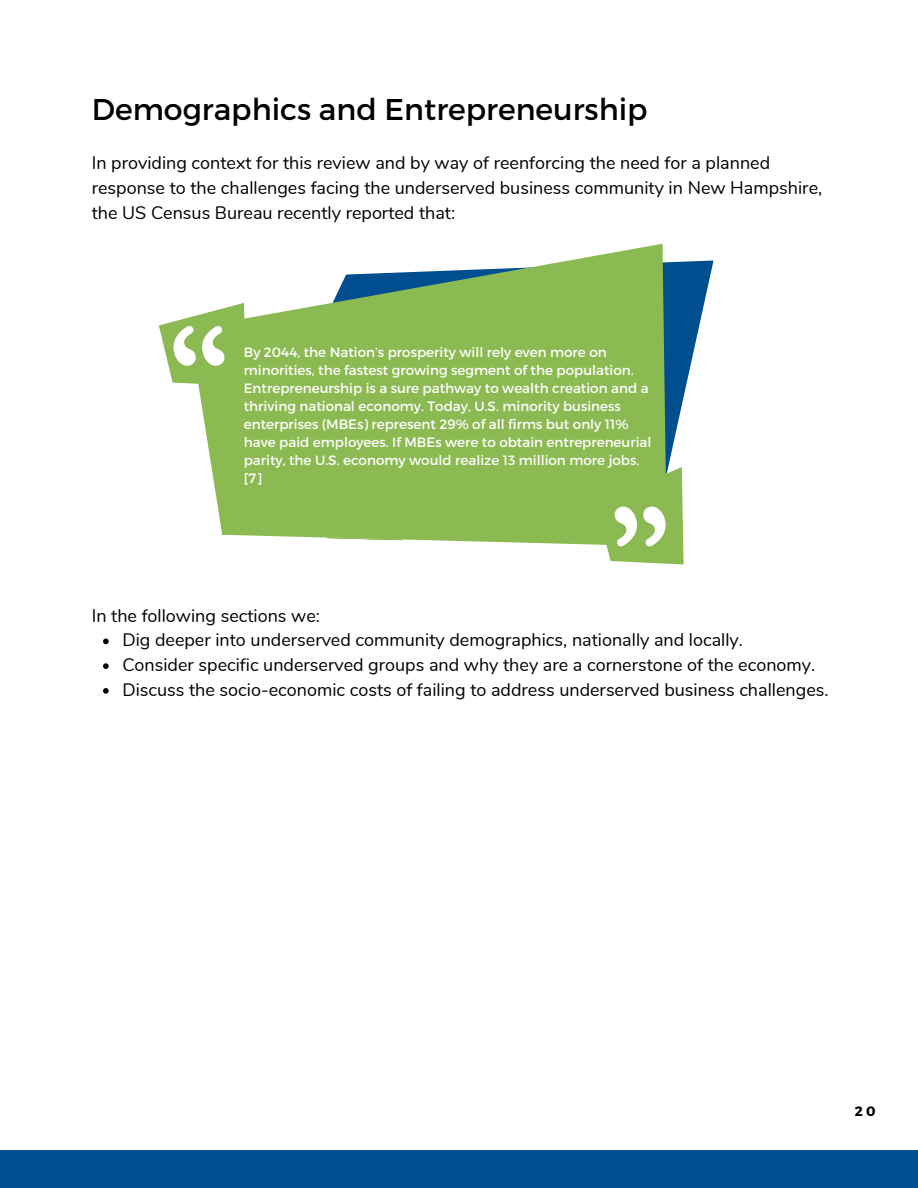
<style>
.page{position:relative;width:918px;height:1188px;background:#fff}
.page>*{position:absolute;margin:0;border:0;box-sizing:border-box;transform-origin:0 0}
.t1{font:30px "Montserrat";color:#000}
.t2{font:18px/24.8px "Nunito";color:#000001}
.t3{font:13.5px/18px "Montserrat";color:#fff}
.t4{font:700 13.5px "Montserrat";color:#000}
</style>
<div class="page">
<div style="left:0;top:1151px;width:918px;height:37px;background:#004d90"></div>
<svg style="left:667px;top:261px;width:46px;height:206px;fill:#004d90"></svg>
<svg style="left:198px;top:244px;width:469px;height:301px;background:#99c16c"></svg>
<svg style="left:597px;top:467px;width:87px;height:98px"></svg>
<svg style="left:159px;top:303px;width:87px;height:83px"></svg>
<svg style="left:270px;top:537px;width:171px;height:8px"></svg>
<svg style="left:103px;top:639px;width:6px;height:5px"></svg>
<svg style="left:103px;top:663px;width:6px;height:6px"></svg>
<svg style="left:103px;top:688px;width:6px;height:6px"></svg>
<h1 class="t1" style="left:92px;top:90px;width:557px">Demographics and Entrepreneurship</h1>
<p class="t2" style="left:92px;top:151px;width:732px">In providing context for this review and by way of reenforcing the need for a planned response to the challenges facing the underserved business community in New Hampshire, the US Census Bureau recently reported that:</p>
<p class="t3" style="left:244px;top:342px;width:409px">By 2044, the Nation’s prosperity will rely even more on minorities, the fastest growing segment of the population.<br>Entrepreneurship is a sure pathway to wealth creation and a thriving national economy. Today, U.S. minority business enterprises (MBEs) represent 29% of all firms but only 11% have paid employees. If MBEs were to obtain entrepreneurial parity, the U.S. economy would realize 13 million more jobs. [7]</p>
<p class="t2" style="left:122px;top:603px;width:708px;text-indent:-31px">In the following sections we:<br>Dig deeper into underserved community demographics, nationally and locally.<br>Consider specific underserved groups and why they are a cornerstone of the economy.<br>Discuss the socio-economic costs of failing to address underserved business challenges.</p>
<p class="t4" style="left:855px;top:1103px;width:22px">20</p>
</div>
